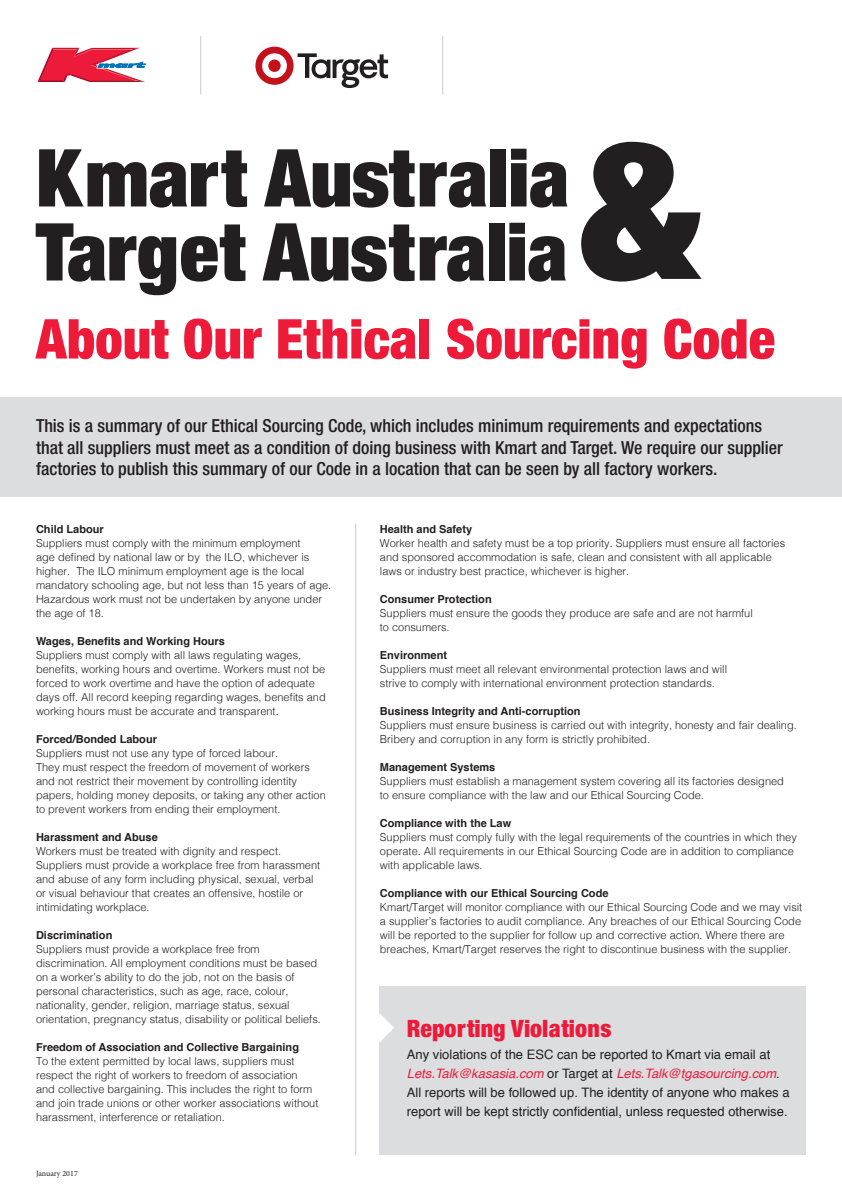
<style>
.page{position:relative;width:842px;height:1191px;background:#fff}
.page>*{position:absolute;margin:0;border:0;box-sizing:border-box;transform-origin:0 0}
.t1{font:900 expanded 80px/74px "Helvetica Neue";color:#231f20}
.t2{font:900 condensed 55px "Helvetica Neue";color:#ed1a3a}
.t3{font:900 condensed 24px "Helvetica Neue";color:#ed1a3a}
.t4{font:500 condensed 18px/21.6px "Helvetica Neue";color:#231f20}
.t5{font:13px/19px "Helvetica";color:#231f20}
.t6{font:300 11px/14px "Helvetica";color:#231f20}
.t7{font:700 11px "Helvetica";color:#231f20}
.t8{font:8px "Minion Pro";color:#231f20}
.s1{font-style:italic;color:#ed1a3a}
</style>
<div class="page">
<div style="left:0;top:397px;width:842px;height:99px;background:#dcdddf"></div>
<div style="left:380px;top:986px;width:426px;height:169px;background:#dcdddf"></div>
<svg style="left:581px;top:142px;width:120px;height:139px"></svg>
<svg style="left:37px;top:47px;width:109px;height:35px"></svg>
<svg style="left:255px;top:47px;width:133px;height:41px"></svg>
<hr style="left:355px;top:523px;width:1px;height:632px;background:#c7c8ca">
<hr style="left:200px;top:36px;width:1px;height:58px;background:#c7c8ca">
<hr style="left:442px;top:36px;width:1px;height:58px;background:#c7c8ca">
<svg style="left:379px;top:1013px;width:15px;height:29px"></svg>
<p class="t1" style="left:36px;top:139px;width:535px">Kmart Australia<br>Target Australia</p>
<p class="t2" style="left:36px;top:305px;width:741px">About Our Ethical Sourcing Code</p>
<p class="t4" style="left:36px;top:414px;width:748px">This is a summary of our Ethical Sourcing Code, which includes minimum requirements and expectations that all suppliers must meet as a condition of doing business with Kmart and Target. We require our supplier factories to publish this summary of our Code in a location that can be seen by all factory workers.</p>
<p class="t7" style="left:36px;top:520px;width:69px">Child Labour</p>
<p class="t6" style="left:36px;top:535px;width:297px">Suppliers must comply with the minimum employment<br>age defined by national law or by the ILO, whichever is higher. The ILO minimum employment age is the local mandatory schooling age, but not less than 15 years of age.<br>Hazardous work must not be undertaken by anyone under the age of 18.</p>
<p class="t7" style="left:36px;top:632px;width:190px">Wages, Benefits and Working Hours</p>
<p class="t6" style="left:36px;top:647px;width:291px">Suppliers must comply with all laws regulating wages, benefits, working hours and overtime. Workers must not be forced to work overtime and have the option of adequate days off. All record keeping regarding wages, benefits and working hours must be accurate and transparent.</p>
<p class="t7" style="left:36px;top:730px;width:123px">Forced/Bonded Labour</p>
<p class="t6" style="left:36px;top:745px;width:291px">Suppliers must not use any type of forced labour.<br>They must respect the freedom of movement of workers and not restrict their movement by controlling identity papers, holding money deposits, or taking any other action to prevent workers from ending their employment.</p>
<p class="t7" style="left:36px;top:828px;width:123px">Harassment and Abuse</p>
<p class="t6" style="left:36px;top:843px;width:286px">Workers must be treated with dignity and respect.<br>Suppliers must provide a workplace free from harassment and abuse of any form including physical, sexual, verbal or visual behaviour that creates an offensive, hostile or intimidating workplace.</p>
<p class="t7" style="left:36px;top:926px;width:78px">Discrimination</p>
<p class="t6" style="left:36px;top:941px;width:286px">Suppliers must provide a workplace free from discrimination. All employment conditions must be based on a worker’s ability to do the job, not on the basis of personal characteristics, such as age, race, colour, nationality, gender, religion, marriage status, sexual orientation, pregnancy status, disability or political beliefs.</p>
<p class="t7" style="left:36px;top:1038px;width:265px">Freedom of Association and Collective Bargaining</p>
<p class="t6" style="left:36px;top:1053px;width:284px">To the extent permitted by local laws, suppliers must respect the right of workers to freedom of association and collective bargaining. This includes the right to form and join trade unions or other worker associations without harassment, interference or retaliation.</p>
<p class="t8" style="left:36px;top:1168px;width:43px">January 2017</p>
<p class="t7" style="left:380px;top:520px;width:94px">Health and Safety</p>
<p class="t6" style="left:380px;top:535px;width:407px">Worker health and safety must be a top priority. Suppliers must ensure all factories and sponsored accommodation is safe, clean and consistent with all applicable laws or industry best practice, whichever is higher.</p>
<p class="t7" style="left:380px;top:590px;width:113px">Consumer Protection</p>
<p class="t6" style="left:380px;top:605px;width:374px">Suppliers must ensure the goods they produce are safe and are not harmful to consumers.</p>
<p class="t7" style="left:380px;top:646px;width:69px">Environment</p>
<p class="t6" style="left:380px;top:661px;width:349px">Suppliers must meet all relevant environmental protection laws and will strive to comply with international environment protection standards.</p>
<p class="t7" style="left:380px;top:702px;width:202px">Business Integrity and Anti-corruption</p>
<p class="t6" style="left:380px;top:717px;width:418px">Suppliers must ensure business is carried out with integrity, honesty and fair dealing.<br>Bribery and corruption in any form is strictly prohibited.</p>
<p class="t7" style="left:380px;top:758px;width:117px">Management Systems</p>
<p class="t6" style="left:380px;top:773px;width:406px">Suppliers must establish a management system covering all its factories designed to ensure compliance with the law and our Ethical Sourcing Code.</p>
<p class="t7" style="left:380px;top:814px;width:133px">Compliance with the Law</p>
<p class="t6" style="left:380px;top:829px;width:418px">Suppliers must comply fully with the legal requirements of the countries in which they operate. All requirements in our Ethical Sourcing Code are in addition to compliance with applicable laws.</p>
<p class="t7" style="left:380px;top:884px;width:230px">Compliance with our Ethical Sourcing Code</p>
<p class="t6" style="left:380px;top:899px;width:424px">Kmart/Target will monitor compliance with our Ethical Sourcing Code and we may visit a supplier’s factories to audit compliance. Any breaches of our Ethical Sourcing Code will be reported to the supplier for follow up and corrective action. Where there are breaches, Kmart/Target reserves the right to discontinue business with the supplier.</p>
<p class="t3" style="left:407px;top:1013px;width:206px">Reporting Violations</p>
<p class="t5" style="left:407px;top:1045px;width:384px">Any violations of the ESC can be reported to Kmart via email at <span class="s1">Lets.Talk@kasasia.com</span> or Target at <span class="s1">Lets.Talk@tgasourcing.com</span>.<br>All reports will be followed up. The identity of anyone who makes a report will be kept strictly confidential, unless requested otherwise.</p>
</div>
